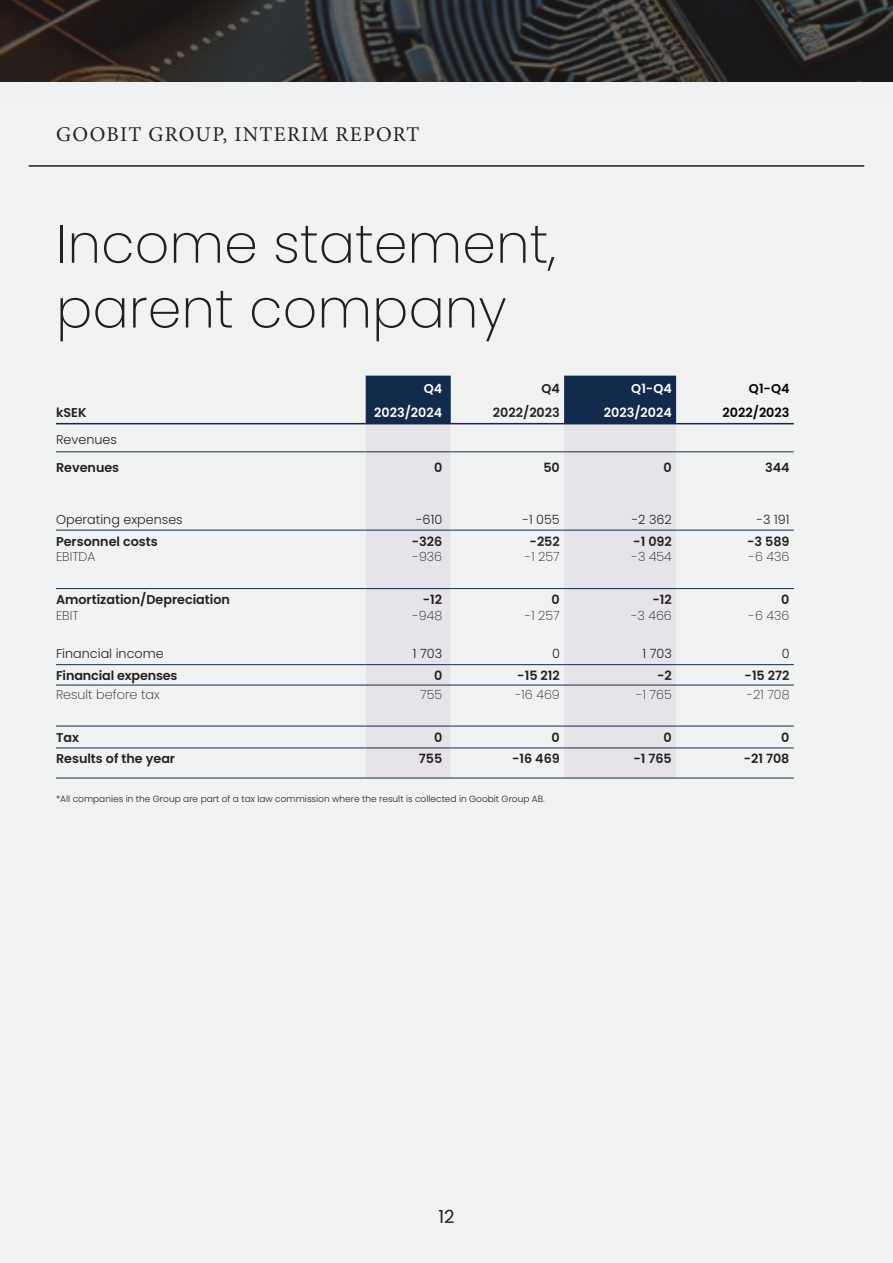
<style>
.page{position:relative;width:893px;height:1263px;background:#f1f3f3}
.page>*{position:absolute;margin:0;border:0;box-sizing:border-box;transform-origin:0 0}
.t1{font:200 54px "Poppins";color:#231f20}
.t2{font:21px "Minion Pro";letter-spacing:.06em;color:#222224}
.t3{font:18px "Poppins";color:#231f20}
.t4{font:200 16.5px "Poppins";color:#231f20}
.t5{font:600 12.75px "Poppins";color:#231f20}
.t6{font:200 12.75px "Poppins";color:#231f20}
.t7{font:300 12.75px "Poppins";color:#231f20}
.t8{font:600 12.75px "Poppins";color:#fff}
.t9{font:600 12.75px "Poppins";color:#000}
.t10{font:300 9px "Poppins";color:#231f20}
</style>
<div class="page">
<div style="left:366px;top:376px;width:85px;height:47px;background:#122a4b"></div>
<div style="left:564px;top:376px;width:112px;height:47px;background:#122a4b"></div>
<svg style="left:366px;top:424px;width:310px;height:354px;fill:#e6e4e9"></svg>
<hr style="left:366px;top:423px;width:85px;height:1px;background:#122a4b">
<hr style="left:366px;top:530px;width:85px;height:1px;background:#122a4b">
<hr style="left:366px;top:588px;width:85px;height:1px;background:#122a4b">
<hr style="left:564px;top:423px;width:112px;height:1px;background:#122a4b">
<hr style="left:564px;top:530px;width:112px;height:1px;background:#122a4b">
<hr style="left:564px;top:588px;width:112px;height:1px;background:#122a4b">
<hr style="left:451px;top:423px;width:113px;height:1px;background:#122a4b">
<hr style="left:451px;top:530px;width:113px;height:1px;background:#122a4b">
<hr style="left:451px;top:588px;width:113px;height:1px;background:#122a4b">
<hr style="left:56px;top:423px;width:310px;height:1px;background:#122a4b">
<hr style="left:56px;top:530px;width:310px;height:1px;background:#122a4b">
<hr style="left:56px;top:588px;width:310px;height:1px;background:#122a4b">
<hr style="left:676px;top:423px;width:118px;height:1px;background:#122a4b">
<hr style="left:676px;top:530px;width:118px;height:1px;background:#122a4b">
<hr style="left:676px;top:588px;width:118px;height:1px;background:#122a4b">
<hr style="left:56px;top:664px;width:310px;height:1px;background:#122a4b">
<hr style="left:366px;top:664px;width:85px;height:1px;background:#122a4b">
<hr style="left:451px;top:664px;width:113px;height:1px;background:#122a4b">
<hr style="left:564px;top:664px;width:112px;height:1px;background:#122a4b">
<hr style="left:676px;top:664px;width:118px;height:1px;background:#122a4b">
<hr style="left:56px;top:685px;width:310px;height:1px;background:#122a4b">
<hr style="left:366px;top:685px;width:85px;height:1px;background:#122a4b">
<hr style="left:451px;top:685px;width:113px;height:1px;background:#122a4b">
<hr style="left:564px;top:685px;width:112px;height:1px;background:#122a4b">
<hr style="left:676px;top:685px;width:118px;height:1px;background:#122a4b">
<hr style="left:56px;top:726px;width:310px;height:1px;background:#122a4b">
<hr style="left:366px;top:726px;width:85px;height:1px;background:#122a4b">
<hr style="left:451px;top:726px;width:113px;height:1px;background:#122a4b">
<hr style="left:564px;top:726px;width:112px;height:1px;background:#122a4b">
<hr style="left:676px;top:726px;width:118px;height:1px;background:#122a4b">
<hr style="left:56px;top:748px;width:310px;height:1px;background:#122a4b">
<hr style="left:366px;top:748px;width:85px;height:1px;background:#122a4b">
<hr style="left:451px;top:748px;width:113px;height:1px;background:#122a4b">
<hr style="left:564px;top:748px;width:112px;height:1px;background:#122a4b">
<hr style="left:676px;top:748px;width:118px;height:1px;background:#122a4b">
<hr style="left:56px;top:778px;width:310px;height:1px;background:#122a4b">
<hr style="left:366px;top:778px;width:85px;height:1px;background:#122a4b">
<hr style="left:451px;top:778px;width:113px;height:1px;background:#122a4b">
<hr style="left:564px;top:778px;width:112px;height:1px;background:#122a4b">
<hr style="left:676px;top:778px;width:118px;height:1px;background:#122a4b">
<hr style="left:56px;top:452px;width:310px;height:1px;background:#122a4b">
<hr style="left:366px;top:452px;width:85px;height:1px;background:#122a4b">
<hr style="left:451px;top:452px;width:113px;height:1px;background:#122a4b">
<hr style="left:564px;top:452px;width:112px;height:1px;background:#122a4b">
<hr style="left:676px;top:452px;width:118px;height:1px;background:#122a4b">
<hr style="left:29px;top:165px;width:835px;height:2px;background:#222224">
<svg style="left:0;top:0;width:893px;height:82px;background:#2c2a2a"></svg>
<p class="t2" style="left:56px;top:120px;width:365px">GOOBIT GROUP, INTERIM REPORT</p>
<p class="t1" style="left:56px;top:212px;width:501px">Income statement,</p>
<p class="t1" style="left:56px;top:277px;width:452px">parent company</p>
<p class="t8" style="left:424px;top:381px;width:20px">Q4</p>
<p class="t5" style="left:541px;top:381px;width:20px">Q4</p>
<p class="t8" style="left:631px;top:381px;width:42px">Q1-Q4</p>
<p class="t9" style="left:749px;top:381px;width:42px">Q1-Q4</p>
<p class="t5" style="left:56px;top:405px;width:32px">kSEK</p>
<p class="t8" style="left:374px;top:405px;width:70px">2023/2024</p>
<p class="t5" style="left:493px;top:405px;width:68px">2022/2023</p>
<p class="t8" style="left:604px;top:405px;width:70px">2023/2024</p>
<p class="t9" style="left:723px;top:405px;width:68px">2022/2023</p>
<p class="t7" style="left:56px;top:432px;width:62px">Revenues</p>
<p class="t5" style="left:56px;top:460px;width:65px">Revenues</p>
<p class="t5" style="left:434px;top:460px;width:10px">0</p>
<p class="t5" style="left:543px;top:460px;width:18px">50</p>
<p class="t5" style="left:664px;top:460px;width:10px">0</p>
<p class="t5" style="left:765px;top:460px;width:26px">344</p>
<p class="t7" style="left:56px;top:512px;width:128px">Operating expenses</p>
<p class="t7" style="left:416px;top:512px;width:28px">-610</p>
<p class="t7" style="left:522px;top:512px;width:39px">-1 055</p>
<p class="t7" style="left:632px;top:512px;width:42px">-2 362</p>
<p class="t7" style="left:756px;top:512px;width:34px">-3 191</p>
<p class="t5" style="left:56px;top:534px;width:103px">Personnel costs</p>
<p class="t5" style="left:412px;top:534px;width:32px">-326</p>
<p class="t5" style="left:530px;top:534px;width:32px">-252</p>
<p class="t5" style="left:633px;top:534px;width:40px">-1 092</p>
<p class="t5" style="left:747px;top:534px;width:44px">-3 589</p>
<p class="t6" style="left:56px;top:549px;width:41px">EBITDA</p>
<p class="t6" style="left:413px;top:549px;width:31px">-936</p>
<p class="t6" style="left:525px;top:549px;width:36px">-1 257</p>
<p class="t6" style="left:632px;top:549px;width:41px">-3 454</p>
<p class="t6" style="left:749px;top:549px;width:42px">-6 436</p>
<p class="t5" style="left:56px;top:592px;width:175px">Amortization/Depreciation</p>
<p class="t5" style="left:423px;top:592px;width:21px">-12</p>
<p class="t5" style="left:552px;top:592px;width:10px">0</p>
<p class="t5" style="left:652px;top:592px;width:21px">-12</p>
<p class="t5" style="left:781px;top:592px;width:10px">0</p>
<p class="t6" style="left:56px;top:608px;width:24px">EBIT</p>
<p class="t6" style="left:413px;top:608px;width:31px">-948</p>
<p class="t6" style="left:525px;top:608px;width:36px">-1 257</p>
<p class="t6" style="left:631px;top:608px;width:42px">-3 466</p>
<p class="t6" style="left:749px;top:608px;width:42px">-6 436</p>
<p class="t7" style="left:56px;top:646px;width:109px">Financial income</p>
<p class="t7" style="left:413px;top:646px;width:31px">1 703</p>
<p class="t7" style="left:552px;top:646px;width:9px">0</p>
<p class="t7" style="left:642px;top:646px;width:31px">1 703</p>
<p class="t7" style="left:782px;top:646px;width:9px">0</p>
<p class="t5" style="left:56px;top:668px;width:123px">Financial expenses</p>
<p class="t5" style="left:434px;top:668px;width:10px">0</p>
<p class="t5" style="left:517px;top:668px;width:44px">-15 212</p>
<p class="t5" style="left:657px;top:668px;width:16px">-2</p>
<p class="t5" style="left:745px;top:668px;width:46px">-15 272</p>
<p class="t6" style="left:56px;top:687px;width:105px">Result before tax</p>
<p class="t6" style="left:420px;top:687px;width:24px">755</p>
<p class="t6" style="left:515px;top:687px;width:46px">-16 469</p>
<p class="t6" style="left:637px;top:687px;width:37px">-1 765</p>
<p class="t6" style="left:747px;top:687px;width:44px">-21 708</p>
<p class="t5" style="left:56px;top:730px;width:24px">Tax</p>
<p class="t5" style="left:434px;top:730px;width:10px">0</p>
<p class="t5" style="left:552px;top:730px;width:10px">0</p>
<p class="t5" style="left:664px;top:730px;width:10px">0</p>
<p class="t5" style="left:781px;top:730px;width:10px">0</p>
<p class="t5" style="left:56px;top:752px;width:121px">Results of the year</p>
<p class="t5" style="left:419px;top:752px;width:25px">755</p>
<p class="t5" style="left:512px;top:752px;width:49px">-16 469</p>
<p class="t5" style="left:633px;top:752px;width:40px">-1 765</p>
<p class="t5" style="left:744px;top:752px;width:47px">-21 708</p>
<p class="t10" style="left:56px;top:794px;width:490px">*All companies in the Group are part of a tax law commission where the result is collected in Goobit Group AB.</p>
<p class="t4" style="left:444px;top:1199px;width:15px">12</p>
<p class="t3" style="left:438px;top:1207px;width:18px">12</p>
</div>
